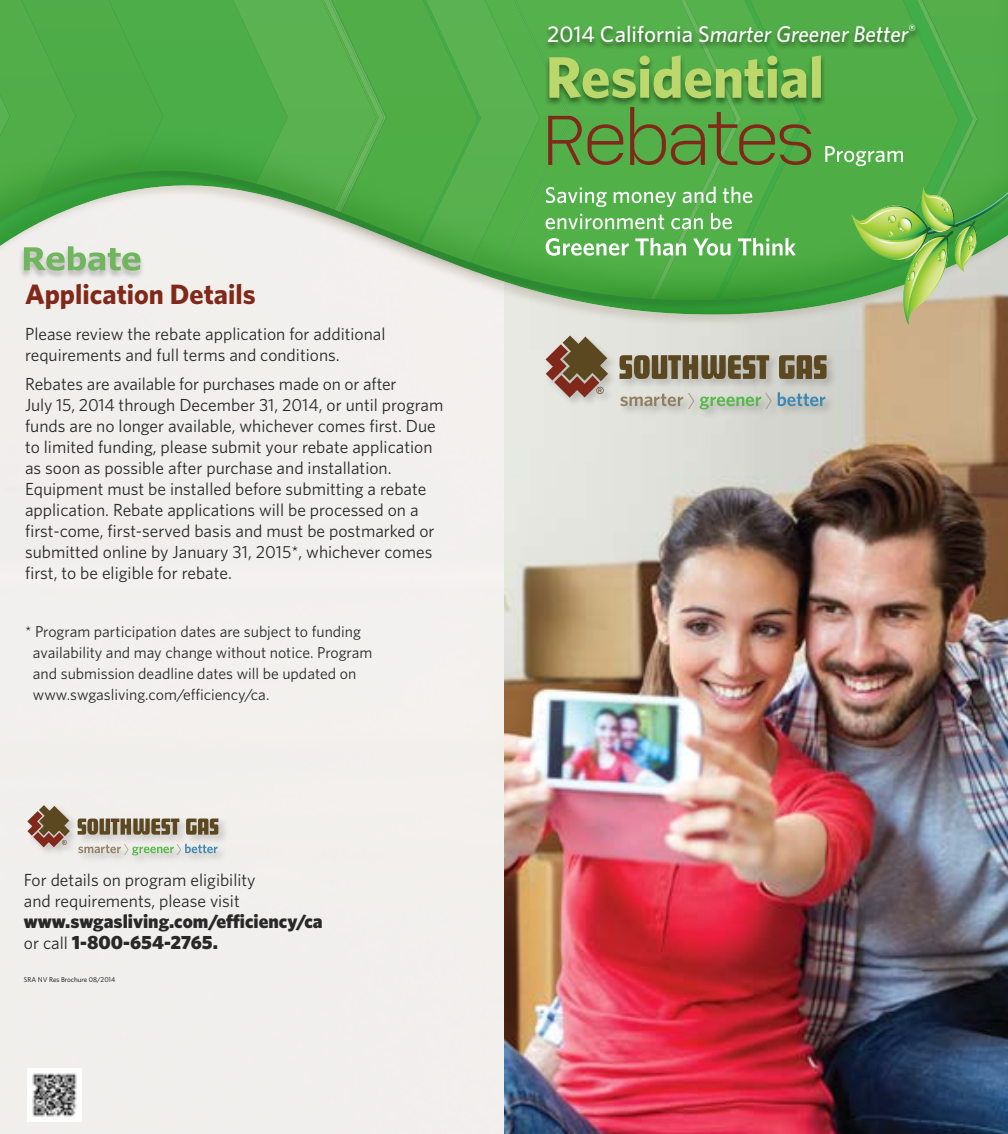
<style>
.page{position:relative;width:1008px;height:1134px;background:#fff}
.page>*{position:absolute;margin:0;border:0;box-sizing:border-box;transform-origin:0 0}
.t1{font:700 28px "Whitney";color:#80291a}
.t2{font:italic 500 22.75px "Whitney";color:#fff}
.t3{font:900 19.25px/21px "Whitney";color:#292829}
.t4{font:17.5px/21px "Whitney";color:#292829}
.t5{font:15.75px/21px "Whitney";color:#292829}
.t6{font:7px "Whitney";color:#000}
.s1{font-weight:400;font-size:17.5px}
.s2{font-style:normal}
</style>
<div class="page">
<img style="left:504px;top:326px;width:504px;height:808px">
<div style="left:0;top:0;width:1008px;height:326px;background:#5c4820;opacity:.15"></div>
<div style="left:0;top:0;width:1008px;height:310px;background:#000;opacity:.15"></div>
<div style="left:0;top:0;width:1008px;height:302px;background:#54b948;opacity:.75"></div>
<svg style="left:851px;top:186px;width:157px;height:139px;background:#8cb86a"></svg>
<svg style="left:546px;top:238px;width:250px;height:18px"></svg>
<svg style="left:546px;top:213px;width:186px;height:16px"></svg>
<svg style="left:546px;top:186px;width:206px;height:21px;background:#77c06f"></svg>
<div style="left:544px;top:334px;width:293px;height:86px;background:#000;opacity:.17"></div>
<svg style="left:620px;top:355px;width:149px;height:24px;background:#7b6d4f"></svg>
<svg style="left:779px;top:355px;width:48px;height:24px"></svg>
<svg style="left:546px;top:336px;width:62px;height:62px;background:#967a67"></svg>
<svg style="left:778px;top:392px;width:48px;height:14px"></svg>
<svg style="left:700px;top:393px;width:72px;height:17px"></svg>
<svg style="left:620px;top:393px;width:74px;height:16px"></svg>
<div style="left:26px;top:804px;width:203px;height:63px;background:#000;opacity:.17"></div>
<svg style="left:78px;top:819px;width:101px;height:16px;background:#827357"></svg>
<svg style="left:186px;top:819px;width:32px;height:16px"></svg>
<svg style="left:27px;top:805px;width:43px;height:42px;background:#9c806d"></svg>
<svg style="left:78px;top:844px;width:140px;height:11px;background:#c4d0c3"></svg>
<div style="left:19px;top:246px;width:126px;height:33px;background:#000;opacity:.22"></div>
<svg style="left:24px;top:246px;width:116px;height:25px;background:#aacb9f"></svg>
<div style="left:545px;top:55px;width:280px;height:52px;background:#000;opacity:.4"></div>
<svg style="left:549px;top:55px;width:272px;height:43px;background:#80ba56"></svg>
<svg style="left:825px;top:146px;width:78px;height:20px;background:#7bc174"></svg>
<svg style="left:548px;top:107px;width:263px;height:58px;background:#5c913e"></svg>
<div style="left:544px;top:25px;width:377px;height:24px;background:#000;opacity:.4"></div>
<img style="left:32px;top:1072px;width:45px;height:46px">
<h1 class="t1" style="left:25px;top:276px;width:232px">Application Details</h1>
<p class="t4" style="left:25px;top:323px;width:362px">Please review the rebate application for additional requirements and full terms and conditions.</p>
<p class="t4" style="left:25px;top:373px;width:420px">Rebates are available for purchases made on or after<br>July 15, 2014 through December 31, 2014, or until program funds are no longer available, whichever comes first. Due to limited funding, please submit your rebate application as soon as possible after purchase and installation.<br>Equipment must be installed before submitting a rebate application. Rebate applications will be processed on a first-come, first-served basis and must be postmarked or submitted online by January 31, 2015*, whichever comes first, to be eligible for rebate.</p>
<p class="t5" style="left:33px;top:621px;width:341px;text-indent:-8px">* Program participation dates are subject to funding availability and may change without notice. Program and submission deadline dates will be updated on www.swgasliving.com/efficiency/ca.</p>
<p class="t4" style="left:24px;top:869px;width:233px">For details on program eligibility and requirements, please visit</p>
<p class="t3" style="left:24px;top:910px;width:300px">www.swgasliving.com/efficiency/ca <span class="s1">or call</span> 1-800-654-2765.</p>
<p class="t6" style="left:24px;top:975px;width:93px">SRA NV Res Brochure 08/2014</p>
<h2 class="t2" style="left:547px;top:19px;width:370px"><span class="s2">2014 California S</span>marter Greener Better<sup>®</sup></h2>
</div>
